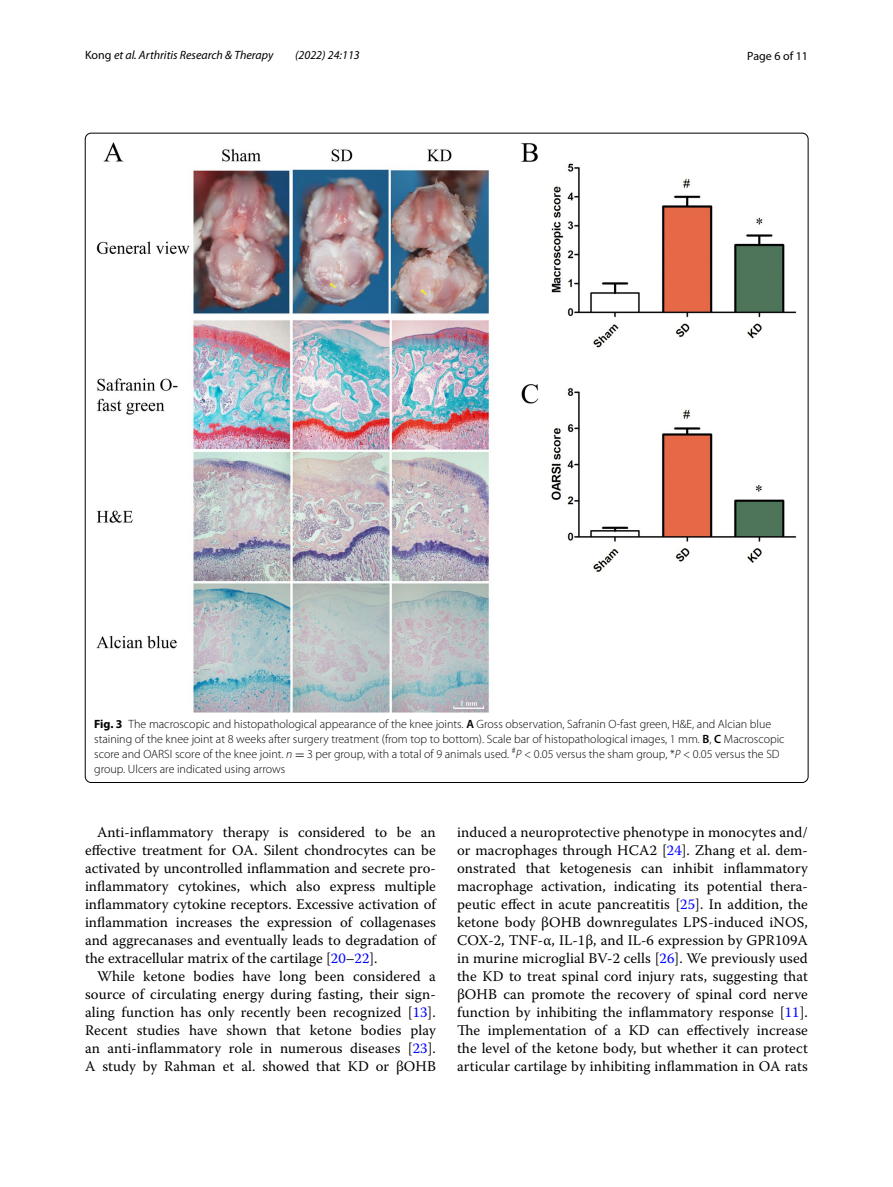
<style>
.page{position:relative;width:893px;height:1187px;background:#fff}
.page>*{position:absolute;margin:0;border:0;box-sizing:border-box;transform-origin:0 0}
.t1{font:14.7px/18px "Warnock Pro";letter-spacing:.005em;color:#000;text-align:justify}
.t2{font:300 12px/15px "Myriad Pro";color:#000}
.t3{font:italic 12px "Myriad Pro";color:#000}
.t4{font:12px "Myriad Pro";color:#000}
.s1{font-style:normal}
.s2{font-weight:700}
.s3{font-weight:600}
.s4{font-style:italic}
.s5{font-family:"MTSY";font-weight:400}
.s6{color:#00f}
</style>
<div class="page">
<img style="left:96px;top:142px;width:701px;height:570px">
<p class="t3" style="left:85px;top:48px;width:190px"><span class="s1">Kong</span> et al. Arthritis Research &amp; Therapy</p>
<p class="t3" style="left:295px;top:48px;width:66px">(2022) 24:113</p>
<p class="t4" style="left:747px;top:48px;width:62px">Page 6 of 11</p>
<p class="t2" style="left:94px;top:716px;width:692px"><span class="s2">Fig. 3</span> The macroscopic and histopathological appearance of the knee joints. <span class="s3">A</span> Gross observation, Safranin O-fast green, H&amp;E, and Alcian blue staining of the knee joint at 8 weeks after surgery treatment (from top to bottom). Scale bar of histopathological images, 1 mm. <span class="s3">B</span>, <span class="s3">C</span> Macroscopic score and OARSI score of the knee joint. <span class="s4">n</span> <span class="s5">=</span> 3 per group, with a total of 9 animals used. <sup>#</sup><span class="s4">P</span> &lt; 0.05 versus the sham group, *<span class="s4">P</span> &lt; 0.05 versus the SD group. Ulcers are indicated using arrows</p>
<p class="t1" style="left:85px;top:822px;width:352px;text-indent:12px">Anti-inflammatory therapy is considered to be an effective treatment for OA. Silent chondrocytes can be activated by uncontrolled inflammation and secrete pro&shy;inflammatory cytokines, which also express multiple inflammatory cytokine receptors. Excessive activation of inflammation increases the expression of collagenases and aggrecanases and eventually leads to degradation of the extracellular matrix of the cartilage [<span class="s6">20</span>–<span class="s6">22</span>].</p>
<p class="t1" style="left:85px;top:966px;width:352px;text-indent:12px">While ketone bodies have long been considered a source of circulating energy during fasting, their sign&shy;aling function has only recently been recognized [<span class="s6">13</span>].<br>Recent studies have shown that ketone bodies play an anti-inflammatory role in numerous diseases [<span class="s6">23</span>].<br>A study by Rahman et al. showed that KD or βOHB</p>
<p class="t1" style="left:457px;top:822px;width:352px">induced a neuroprotective phenotype in monocytes and/ or macrophages through HCA2 [<span class="s6">24</span>]. Zhang et al. dem&shy;onstrated that ketogenesis can inhibit inflammatory macrophage activation, indicating its potential thera&shy;peutic effect in acute pancreatitis [<span class="s6">25</span>]. In addition, the ketone body βOHB downregulates LPS-induced iNOS, COX-2, TNF-α, IL-1β, and IL-6 expression by GPR109A in murine microglial BV-2 cells [<span class="s6">26</span>]. We previously used the KD to treat spinal cord injury rats, suggesting that βOHB can promote the recovery of spinal cord nerve function by inhibiting the inflammatory response [<span class="s6">11</span>].<br>The implementation of a KD can effectively increase the level of the ketone body, but whether it can protect articular cartilage by inhibiting inflammation in OA rats</p>
</div>
